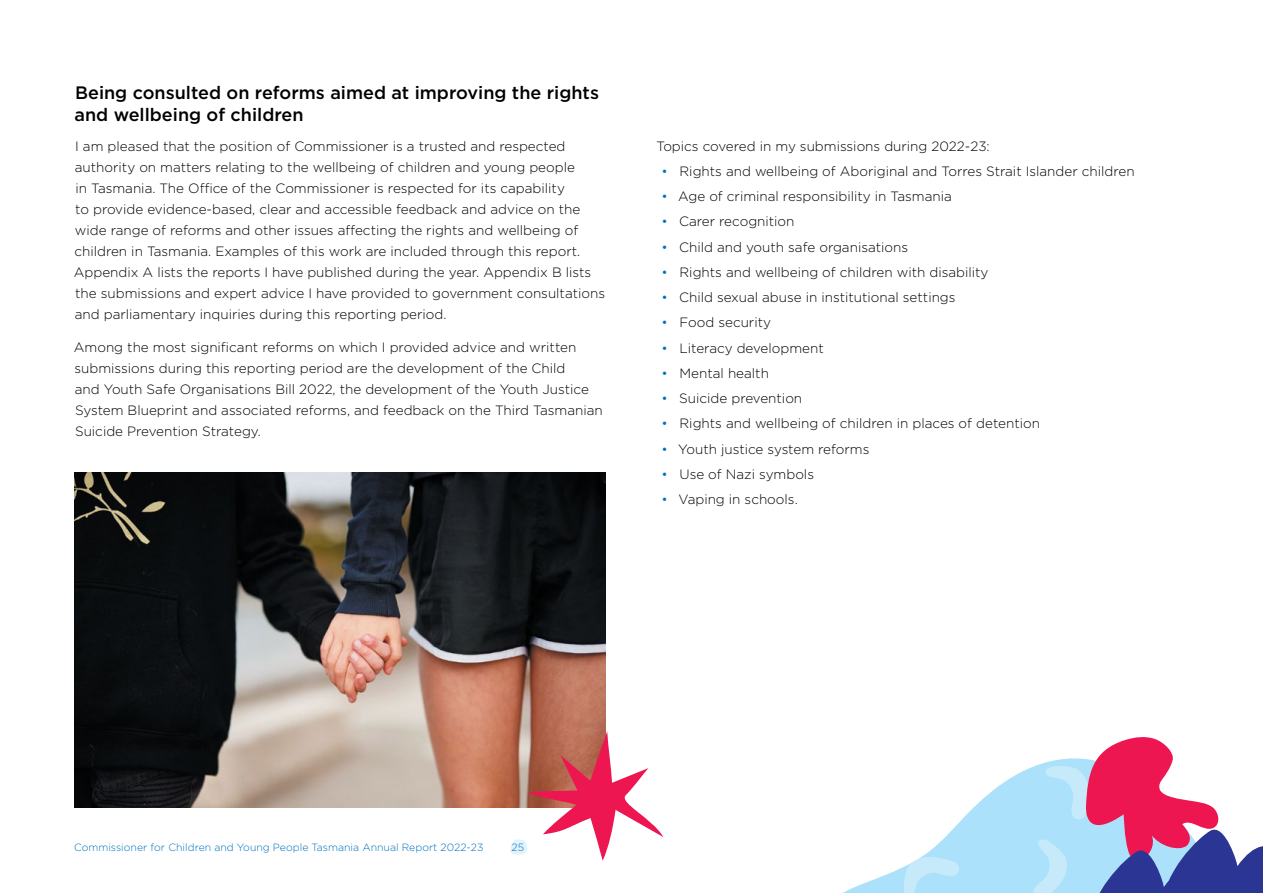
<style>
.page{position:relative;width:1263px;height:893px;background:#fff}
.page>*{position:absolute;margin:0;border:0;box-sizing:border-box;transform-origin:0 0}
.t1{font:500 18px/21.6px "Gotham";color:#000}
.Paragraph{font:300 13.5px/21px "Gotham";color:#000}
.Paragraph_-_When_Bullets_Numbers_Follow{font:300 13.5px "Gotham";color:#000}
.t2{font:300 10.5px "Gotham";color:#0072bc}
.s1{color:#0072bc}
</style>
<div class="page">
<img style="left:74px;top:473px;width:532px;height:335px">
<svg style="left:843px;top:768px;width:187px;height:125px"></svg>
<svg style="left:1030px;top:737px;width:233px;height:156px"></svg>
<svg style="left:899px;top:856px;width:61px;height:37px;background:#bde7fa"></svg>
<svg style="left:510px;top:731px;width:153px;height:130px"></svg>
<h5 class="t1" style="left:74px;top:82px;width:526px">Being consulted on reforms aimed at improving the rights and wellbeing of children</h5>
<p class="Paragraph" style="left:74px;top:135px;width:533px">I am pleased that the position of Commissioner is a trusted and respected authority on matters relating to the wellbeing of children and young people<br>in Tasmania. The Office of the Commissioner is respected for its capability<br>to provide evidence-based, clear and accessible feedback and advice on the wide range of reforms and other issues affecting the rights and wellbeing of children in Tasmania. Examples of this work are included through this report.<br>Appendix A lists the reports I have published during the year. Appendix B lists the submissions and expert advice I have provided to government consultations and parliamentary inquiries during this reporting period.</p>
<p class="Paragraph" style="left:74px;top:337px;width:530px">Among the most significant reforms on which I provided advice and written submissions during this reporting period are the development of the Child<br>and Youth Safe Organisations Bill 2022, the development of the Youth Justice System Blueprint and associated reforms, and feedback on the Third Tasmanian Suicide Prevention Strategy.</p>
<p class="Paragraph_-_When_Bullets_Numbers_Follow" style="left:656px;top:137px;width:335px">Topics covered in my submissions during 2022-23:</p>
<p class="Paragraph" style="left:662px;top:160px;width:474px"><span class="s1">•</span> Rights and wellbeing of Aboriginal and Torres Strait Islander children</p>
<p class="Paragraph" style="left:662px;top:185px;width:292px"><span class="s1">•</span> Age of criminal responsibility in Tasmania</p>
<p class="Paragraph" style="left:662px;top:211px;width:134px"><span class="s1">•</span> Carer recognition</p>
<p class="Paragraph" style="left:662px;top:236px;width:248px"><span class="s1">•</span> Child and youth safe organisations</p>
<p class="Paragraph" style="left:662px;top:261px;width:328px"><span class="s1">•</span> Rights and wellbeing of children with disability</p>
<p class="Paragraph" style="left:662px;top:286px;width:295px"><span class="s1">•</span> Child sexual abuse in institutional settings</p>
<p class="Paragraph" style="left:662px;top:312px;width:111px"><span class="s1">•</span> Food security</p>
<p class="Paragraph" style="left:662px;top:337px;width:164px"><span class="s1">•</span> Literacy development</p>
<p class="Paragraph" style="left:662px;top:362px;width:109px"><span class="s1">•</span> Mental health</p>
<p class="Paragraph" style="left:662px;top:387px;width:142px"><span class="s1">•</span> Suicide prevention</p>
<p class="Paragraph" style="left:662px;top:413px;width:380px"><span class="s1">•</span> Rights and wellbeing of children in places of detention</p>
<p class="Paragraph" style="left:662px;top:438px;width:209px"><span class="s1">•</span> Youth justice system reforms</p>
<p class="Paragraph" style="left:662px;top:463px;width:154px"><span class="s1">•</span> Use of Nazi symbols</p>
<p class="Paragraph" style="left:662px;top:488px;width:138px"><span class="s1">•</span> Vaping in schools.</p>
<p class="t2" style="left:74px;top:840px;width:411px">Commissioner for Children and Young People Tasmania Annual Report 2022-23</p>
<p class="t2" style="left:512px;top:840px;width:14px">25</p>
</div>
